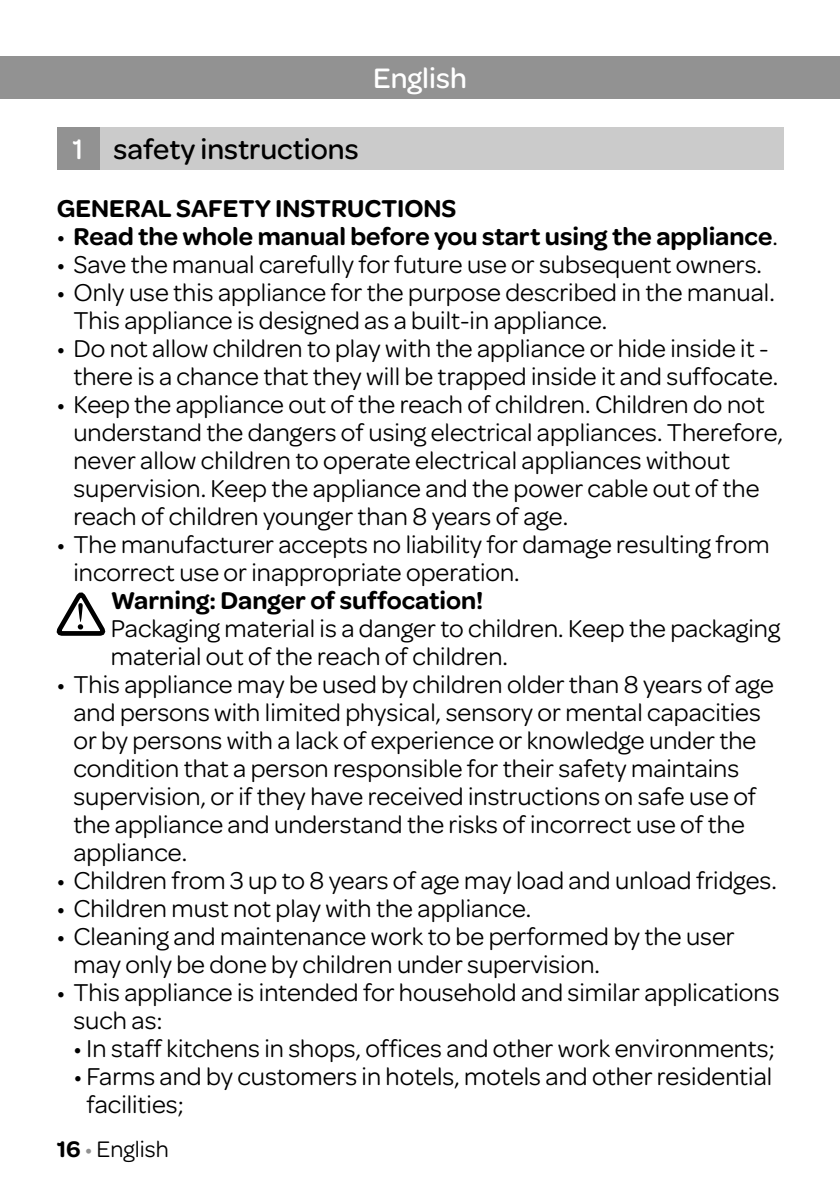
<style>
.page{position:relative;width:840px;height:1191px;background:#fff}
.page>*{position:absolute;margin:0;border:0;box-sizing:border-box;transform-origin:0 0}
.t1{font:500 30px "Omnes";color:#000}
.t2{font:500 30px "Omnes";color:#fff}
.t3{font:26px/28px "Omnes";color:#000}
.t4{font:600 26px "Omnes";color:#000}
.t5{font:24px "Omnes";color:#000}
.s1{color:#fff}
.s2{font-weight:400}
.s3{font-weight:600}
.s4{color:#929292}
</style>
<div class="page">
<svg style="left:57px;top:592px;width:48px;height:44px"></svg>
<div style="left:0;top:57px;width:839px;height:42px;background:#929292"></div>
<div style="left:85px;top:128px;width:697px;height:42px;background:#cbcbcb"></div>
<div style="left:57px;top:128px;width:42px;height:42px;background:#929292"></div>
<p class="t1" style="left:72px;top:128px;width:287px"><span class="s1">1</span> safety instructions</p>
<p class="t2" style="left:373px;top:57px;width:95px">English</p>
<p class="t4" style="left:57px;top:189px;width:401px">GENERAL SAFETY INSTRUCTIONS</p>
<p class="t4" style="left:57px;top:217px;width:722px"><span class="s2">•</span> Read the whole manual before you start using the appliance<span class="s2">.</span></p>
<p class="t3" style="left:57px;top:249px;width:706px">• Save the manual carefully for future use or subsequent owners.</p>
<p class="t3" style="left:73px;top:277px;width:702px;text-indent:-17px">• Only use this appliance for the purpose described in the manual.<br>This appliance is designed as a built-in appliance.</p>
<p class="t3" style="left:73px;top:333px;width:706px;text-indent:-17px">• Do not allow children to play with the appliance or hide inside it - there is a chance that they will be trapped inside it and suffocate.</p>
<p class="t3" style="left:73px;top:389px;width:710px;text-indent:-17px">• Keep the appliance out of the reach of children. Children do not understand the dangers of using electrical appliances. Therefore, never allow children to operate electrical appliances without supervision. Keep the appliance and the power cable out of the reach of children younger than 8 years of age.</p>
<p class="t3" style="left:73px;top:529px;width:697px;text-indent:-17px">• The manufacturer accepts no liability for damage resulting from incorrect use or inappropriate operation.</p>
<p class="t4" style="left:111px;top:581px;width:374px">Warning: Danger of suffocation!</p>
<p class="t3" style="left:111px;top:613px;width:670px">Packaging material is a danger to children. Keep the packaging material out of the reach of children.</p>
<p class="t3" style="left:73px;top:669px;width:701px;text-indent:-17px">• This appliance may be used by children older than 8 years of age and persons with limited physical, sensory or mental capacities or by persons with a lack of experience or knowledge under the condition that a person responsible for their safety maintains supervision, or if they have received instructions on safe use of the appliance and understand the risks of incorrect use of the appliance.</p>
<p class="t3" style="left:57px;top:865px;width:721px">• Children from 3 up to 8 years of age may load and unload fridges.</p>
<p class="t3" style="left:57px;top:893px;width:475px">• Children must not play with the appliance.</p>
<p class="t3" style="left:73px;top:921px;width:662px;text-indent:-17px">• Cleaning and maintenance work to be performed by the user may only be done by children under supervision.</p>
<p class="t3" style="left:73px;top:977px;width:707px;text-indent:-17px">• This appliance is intended for household and similar applications such as:</p>
<p class="t3" style="left:73px;top:1033px;width:702px">• In staff kitchens in shops, offices and other work environments;</p>
<p class="t3" style="left:87px;top:1061px;width:686px;text-indent:-13px">• Farms and by customers in hotels, motels and other residential facilities;</p>
<p class="t5" style="left:57px;top:1132px;width:114px"><span class="s3">16</span> <span class="s4">•</span> English</p>
</div>
